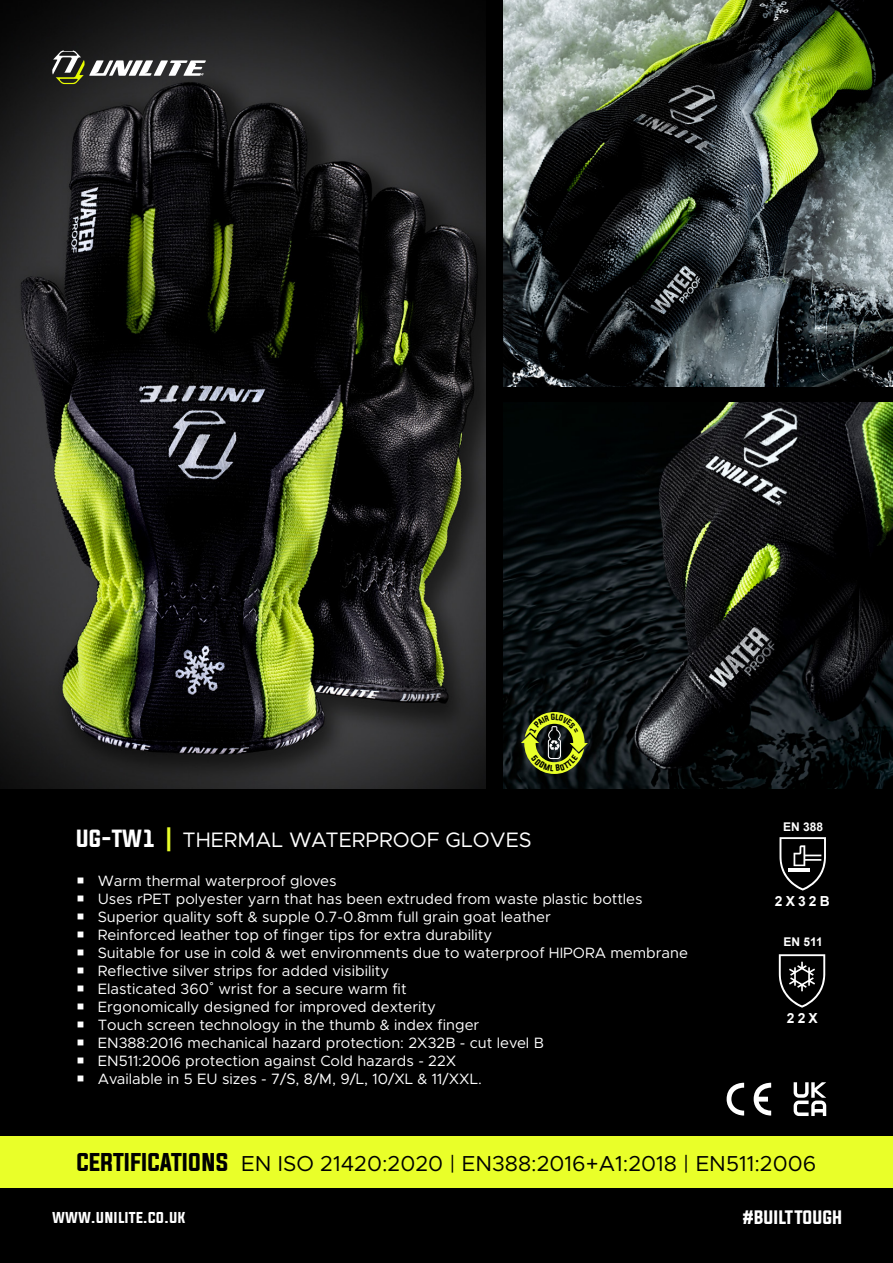
<style>
.page{position:relative;width:893px;height:1263px;background:#000}
.page>*{position:absolute;margin:0;border:0;box-sizing:border-box;transform-origin:0 0}
.t1{font:21.75px "Metropolis";color:#000}
.t2{font:21px "Metropolis";color:#fff}
.t3{font:16.5px "Evogria";color:#fff}
.t4{font:15px/18px "Metropolis";color:#fff}
.t5{font:14.1px "Evogria";color:#fff}
.t6{font:700 13.8px "Arial";letter-spacing:.225em;color:#fff}
.t7{font:700 12px "Arial";color:#fff}
.s1{font-family:"Evogria"}
.s2{font-family:"Evogria";color:#e9ff29}
</style>
<div class="page">
<img style="left:0;top:0;width:486px;height:789px">
<img style="left:504px;top:0;width:389px;height:386px">
<img style="left:504px;top:403px;width:389px;height:386px">
<svg style="left:52px;top:51px;width:154px;height:33px;background:#5e5e58"></svg>
<div style="left:0;top:1136px;width:893px;height:51px;background:#e9ff29"></div>
<svg style="left:727px;top:1083px;width:17px;height:32px"></svg>
<svg style="left:754px;top:1083px;width:17px;height:32px"></svg>
<svg style="left:794px;top:1082px;width:32px;height:34px"></svg>
<svg style="left:779px;top:837px;width:47px;height:53px"></svg>
<hr style="left:789px;top:868px;width:21px;height:3px;background:#fff">
<svg style="left:779px;top:954px;width:46px;height:54px"></svg>
<svg style="left:521px;top:712px;width:67px;height:62px"></svg>
<h2 class="t2" style="left:77px;top:827px;width:457px"><span class="s1">UG-TW1</span> <span class="s2">|</span> THERMAL WATERPROOF GLOVES</h2>
<p class="t4" style="left:98px;top:872px;width:592px">Warm thermal waterproof gloves<br>Uses rPET polyester yarn that has been extruded from waste plastic bottles Superior quality soft &amp; supple 0.7-0.8mm full grain goat leather<br>Reinforced leather top of finger tips for extra durability<br>Suitable for use in cold &amp; wet environments due to waterproof HIPORA membrane Reflective silver strips for added visibility<br>Elasticated 360˚ wrist for a secure warm fit<br>Ergonomically designed for improved dexterity<br>Touch screen technology in the thumb &amp; index finger<br>EN388:2016 mechanical hazard protection: 2X32B - cut level B<br>EN511:2006 protection against Cold hazards - 22X<br>Available in 5 EU sizes - 7/S, 8/M, 9/L, 10/XL &amp; 11/XXL.</p>
<p class="t7" style="left:783px;top:818px;width:42px">EN 388</p>
<p class="t6" style="left:775px;top:892px;width:56px">2X32B</p>
<p class="t7" style="left:783px;top:934px;width:41px">EN 511</p>
<p class="t6" style="left:787px;top:1009px;width:32px">22X</p>
<h1 class="t1" style="left:77px;top:1150px;width:741px"><span class="s1">CERTIFICATIONS</span> EN ISO 21420:2020 | EN388:2016+A1:2018 | EN511:2006</h1>
<p class="t5" style="left:52px;top:1207px;width:135px">WWW.UNILITE.CO.UK</p>
<p class="t3" style="left:743px;top:1206px;width:101px">#BUILT TOUGH</p>
</div>
